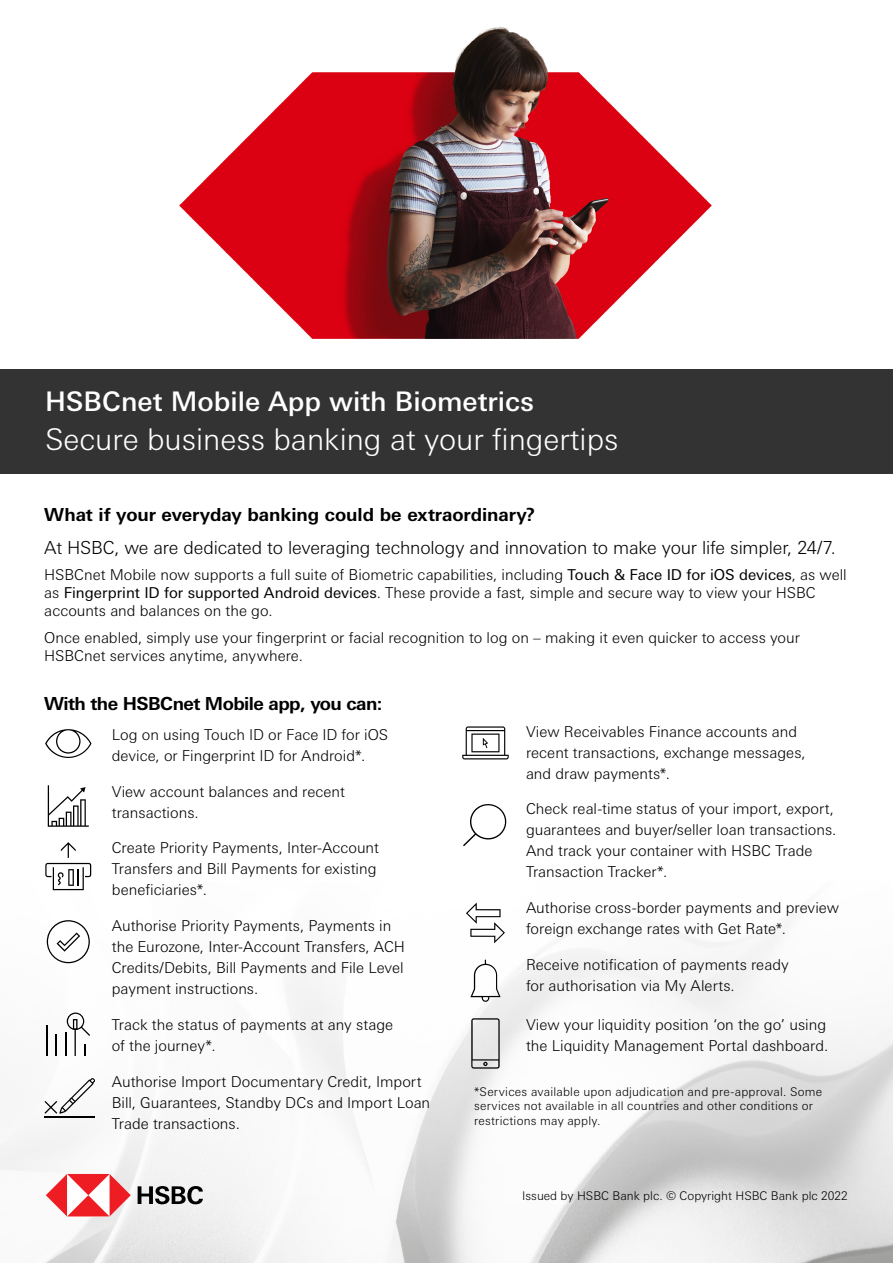
<style>
.page{position:relative;width:893px;height:1263px;background:#fff}
.page>*{position:absolute;margin:0;border:0;box-sizing:border-box;transform-origin:0 0}
.Heading_light_white{font:300 30px "Univers Nextfor HSBC";color:#fff}
.t1{font:500 27px "Univers Nextfor HSBC";color:#fff}
.NEW_Intro{font:300 18px "Univers Nextfor HSBC";letter-spacing:-.01em;color:#000}
.NEW_Intro-2{font:700 18px "Univers Nextfor HSBC";letter-spacing:-.005em;color:#000}
.Heading_bold_12{font:700 18px "Univers Nextfor HSBC";letter-spacing:-.03em;color:#000}
.Pictogram_lists{font:300 15px/21px "Univers Nextfor HSBC";color:#000}
.NEW_Intro-3{font:300 15px/18px "Univers Nextfor HSBC";color:#000}
.Foot_note_light_8{font:300 12px/14.4px "Univers Nextfor HSBC";letter-spacing:.02em;color:#000}
.Foot_note_light_8-2{font:300 12px "Univers Nextfor HSBC";color:#000}
.s1{font-weight:400}
</style>
<div class="page">
<img style="left:0;top:743px;width:893px;height:520px">
<div style="left:0;top:369px;width:893px;height:105px;background:#333"></div>
<svg style="left:46px;top:1174px;width:85px;height:42px"></svg>
<svg style="left:138px;top:1186px;width:65px;height:18px"></svg>
<svg style="left:45px;top:729px;width:46px;height:29px"></svg>
<svg style="left:45px;top:842px;width:46px;height:48px"></svg>
<hr style="left:46px;top:1025px;width:2px;height:31px;background:#000">
<svg style="left:56px;top:1035px;width:1px;height:21px"></svg>
<hr style="left:65px;top:1032px;width:2px;height:24px;background:#000">
<svg style="left:67px;top:1012px;width:23px;height:44px"></svg>
<svg style="left:47px;top:920px;width:43px;height:43px"></svg>
<svg style="left:48px;top:785px;width:41px;height:42px"></svg>
<hr style="left:44px;top:1116px;width:51px;height:2px;background:#000">
<svg style="left:44px;top:1078px;width:51px;height:36px"></svg>
<svg style="left:466px;top:902px;width:39px;height:41px"></svg>
<svg style="left:470px;top:960px;width:31px;height:42px"></svg>
<svg style="left:462px;top:726px;width:47px;height:33px"></svg>
<svg style="left:471px;top:1018px;width:29px;height:50px"></svg>
<svg style="left:463px;top:802px;width:45px;height:44px"></svg>
<img style="left:179px;top:27px;width:533px;height:312px">
<p class="t1" style="left:45px;top:382px;width:490px">HSBCnet Mobile App with Biometrics</p>
<p class="Heading_light_white" style="left:45px;top:418px;width:575px">Secure business banking at your fingertips</p>
<p class="NEW_Intro-2" style="left:44px;top:502px;width:492px">What if your everyday banking could be extraordinary?</p>
<p class="NEW_Intro" style="left:44px;top:535px;width:793px">At HSBC, we are dedicated to leveraging technology and innovation to make your life simpler, 24/7.</p>
<p class="NEW_Intro-3" style="left:44px;top:565px;width:804px">HSBCnet Mobile now supports a full suite of Biometric capabilities, including <span class="s1">Touch &amp; Face ID for iOS devices</span>, as well as <span class="s1">Fingerprint ID for supported Android devices</span>. These provide a fast, simple and secure way to view your HSBC accounts and balances on the go.</p>
<p class="NEW_Intro-3" style="left:44px;top:627px;width:757px">Once enabled, simply use your fingerprint or facial recognition to log on – making it even quicker to access your<br>HSBCnet services anytime, anywhere.</p>
<p class="Heading_bold_12" style="left:44px;top:690px;width:340px">With the HSBCnet Mobile app, you can:</p>
<p class="Pictogram_lists" style="left:112px;top:723px;width:278px">Log on using Touch ID or Face ID for iOS device, or Fingerprint ID for Android*.</p>
<p class="Pictogram_lists" style="left:112px;top:780px;width:235px">View account balances and recent transactions.</p>
<p class="Pictogram_lists" style="left:112px;top:836px;width:269px">Create Priority Payments, Inter-Account<br>Transfers and Bill Payments for existing beneficiaries*.</p>
<p class="Pictogram_lists" style="left:112px;top:914px;width:295px">Authorise Priority Payments, Payments in the Eurozone, Inter-Account Transfers, ACH Credits/Debits, Bill Payments and File Level payment instructions.</p>
<p class="Pictogram_lists" style="left:112px;top:1013px;width:283px">Track the status of payments at any stage of the journey*.</p>
<p class="Pictogram_lists" style="left:112px;top:1070px;width:320px">Authorise Import Documentary Credit, Import<br>Bill, Guarantees, Standby DCs and Import Loan<br>Trade transactions.</p>
<p class="Pictogram_lists" style="left:526px;top:720px;width:281px">View Receivables Finance accounts and recent transactions, exchange messages, and draw payments*.</p>
<p class="Pictogram_lists" style="left:526px;top:797px;width:312px">Check real-time status of your import, export, guarantees and buyer/seller loan transactions.<br>And track your container with HSBC Trade Transaction Tracker*.</p>
<p class="Pictogram_lists" style="left:526px;top:896px;width:315px">Authorise cross-border payments and preview foreign exchange rates with Get Rate*.</p>
<p class="Pictogram_lists" style="left:526px;top:953px;width:264px">Receive notification of payments ready for authorisation via My Alerts.</p>
<p class="Pictogram_lists" style="left:526px;top:1013px;width:304px">View your liquidity position ‘on the go’ using the Liquidity Management Portal dashboard.</p>
<p class="Foot_note_light_8" style="left:474px;top:1084px;width:350px">*Services available upon adjudication and pre-approval. Some services not available in all countries and other conditions or restrictions may apply.</p>
<p class="Foot_note_light_8-2" style="left:522px;top:1187px;width:327px">Issued by HSBC Bank plc. © Copyright HSBC Bank plc 2022</p>
</div>
